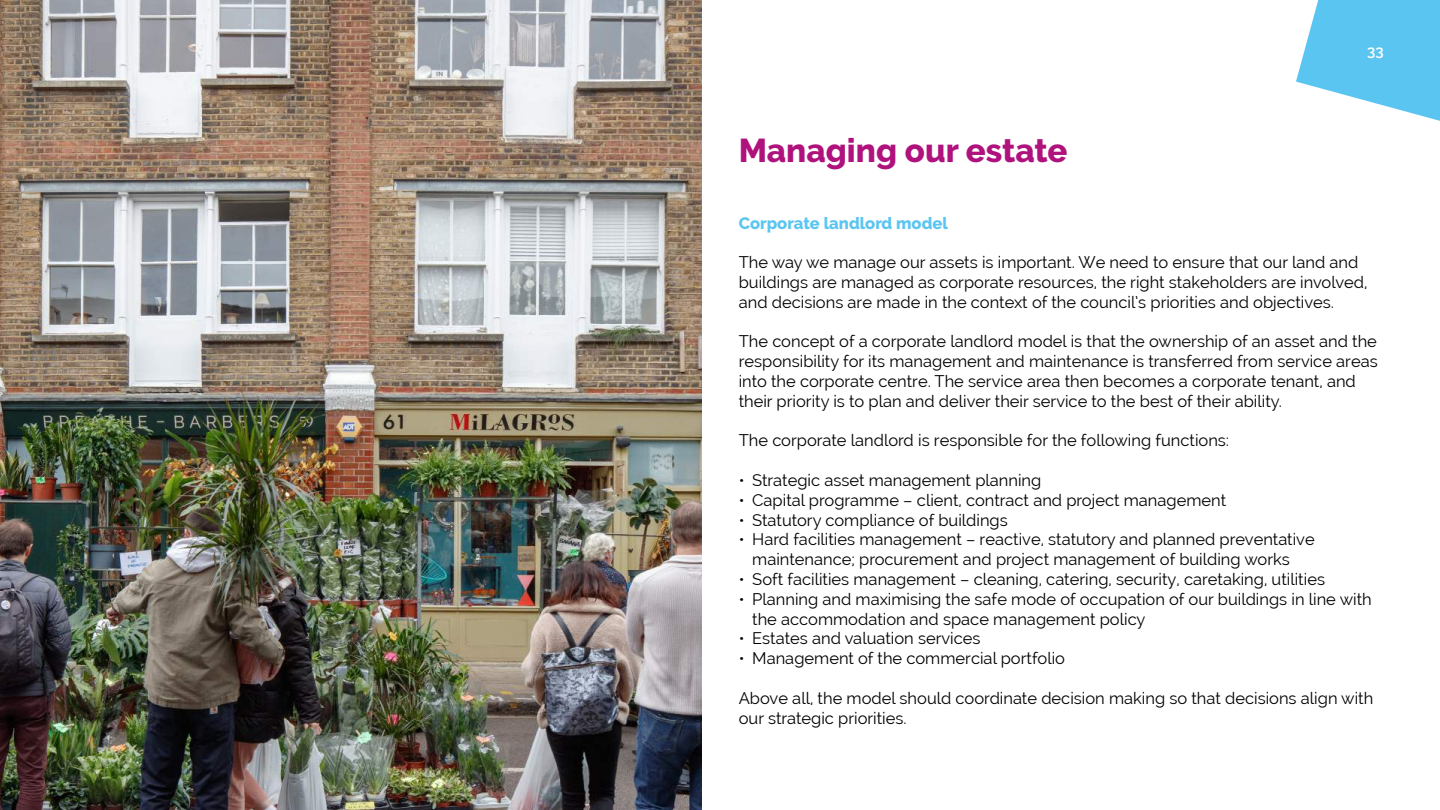
<style>
.page{position:relative;width:1440px;height:810px;background:#fff}
.page>*{position:absolute;margin:0;border:0;box-sizing:border-box;transform-origin:0 0}
.t1{font:800 33px "Raleway";color:#b0127d}
.t2{font:16.5px/19.8px "Raleway";color:#000}
.t3{font:800 16.5px "Raleway";color:#5bc5f1}
.t4{font:600 15px "Raleway";color:#fff}
</style>
<div class="page">
<svg style="left:1296px;top:0;width:144px;height:121px"></svg>
<img style="left:0;top:0;width:701px;height:810px">
<h1 class="t1" style="left:739px;top:131px;width:330px">Managing our estate</h1>
<p class="t4" style="left:1367px;top:42px;width:18px">33</p>
<p class="t3" style="left:739px;top:213px;width:211px">Corporate landlord model</p>
<p class="t2" style="left:739px;top:252px;width:630px">The way we manage our assets is important. We need to ensure that our land and buildings are managed as corporate resources, the right stakeholders are involved, and decisions are made in the context of the council’s priorities and objectives.</p>
<p class="t2" style="left:739px;top:332px;width:641px">The concept of a corporate landlord model is that the ownership of an asset and the responsibility for its management and maintenance is transferred from service areas into the corporate centre. The service area then becomes a corporate tenant, and their priority is to plan and deliver their service to the best of their ability.</p>
<p class="t2" style="left:739px;top:431px;width:492px">The corporate landlord is responsible for the following functions:</p>
<p class="t2" style="left:739px;top:470px;width:304px">• Strategic asset management planning</p>
<p class="t2" style="left:739px;top:490px;width:489px">• Capital programme – client, contract and project management</p>
<p class="t2" style="left:739px;top:510px;width:271px">• Statutory compliance of buildings</p>
<p class="t2" style="left:752px;top:530px;width:564px;text-indent:-14px">• Hard facilities management – reactive, statutory and planned preventative maintenance; procurement and project management of building works</p>
<p class="t2" style="left:739px;top:569px;width:588px">• Soft facilities management – cleaning, catering, security, caretaking, utilities</p>
<p class="t2" style="left:752px;top:589px;width:621px;text-indent:-14px">• Planning and maximising the safe mode of occupation of our buildings in line with the accommodation and space management policy</p>
<p class="t2" style="left:739px;top:629px;width:243px">• Estates and valuation services</p>
<p class="t2" style="left:739px;top:648px;width:328px">• Management of the commercial portfolio</p>
<p class="t2" style="left:739px;top:688px;width:636px">Above all, the model should coordinate decision making so that decisions align with our strategic priorities.</p>
</div>
